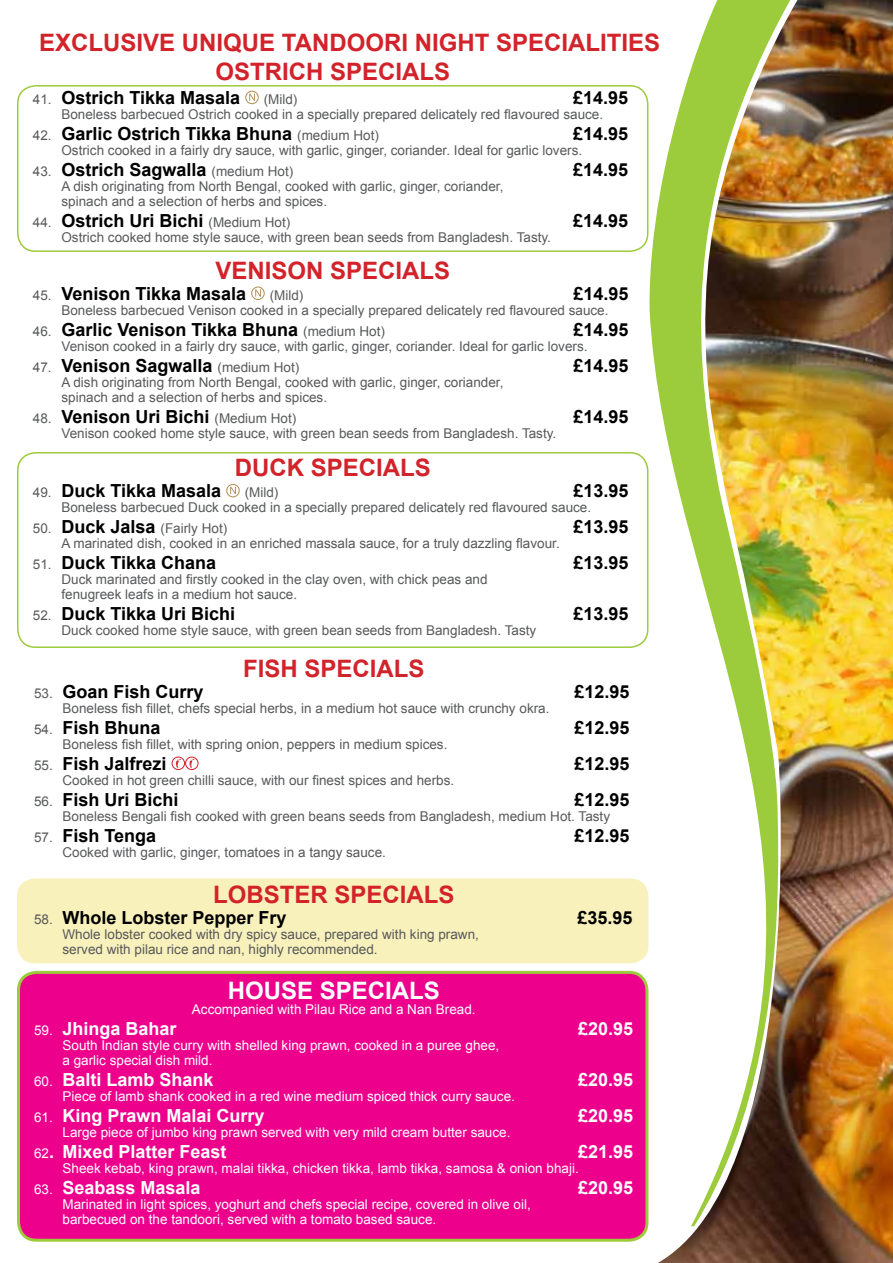
<style>
.page{position:relative;width:893px;height:1263px;background:#fff}
.page>*{position:absolute;margin:0;border:0;box-sizing:border-box;transform-origin:0 0}
.t1{font:700 24px "Arial";color:#d2232a}
.t2{font:700 24px "Arial";color:#fff}
.t3{font:700 18px "Arial";color:#000}
.t4{font:700 18px "Arial";color:#fff}
.t5{font:13.5px/15px "Arial";color:#58595b}
.t6{font:13.5px/15px "Arial";color:#fff}
.s1{font-weight:400;font-size:13.5px;color:#58595b}
.s2{font-weight:700;font-size:18px;color:#000}
.s3{font-weight:400;font-size:13.5px}
</style>
<div class="page">
<svg style="left:648px;top:100px;width:10px;height:1126px"></svg>
<img style="left:658px;top:0;width:235px;height:1263px">
<div style="left:17px;top:85px;width:631px;height:167px;border:2px solid #9ccb3b;border-radius:18px"></div>
<div style="left:226px;top:484px;width:14px;height:13px;border:1px solid #b09052;border-radius:50%"></div>
<svg style="left:230px;top:487px;width:6px;height:7px"></svg>
<div style="left:17px;top:452px;width:631px;height:196px;border:2px solid #9ccb3b;border-radius:18px"></div>
<div style="left:172px;top:756px;width:13px;height:14px;border:1px solid #d2232a;border-radius:50%"></div>
<svg style="left:176px;top:758px;width:5px;height:10px"></svg>
<div style="left:185px;top:756px;width:14px;height:14px;border:1px solid #d2232a;border-radius:50%"></div>
<svg style="left:190px;top:758px;width:5px;height:10px"></svg>
<div style="left:17px;top:878px;width:631px;height:85px;background:#f9f1bb;border-radius:18px"></div>
<div style="left:19px;top:972px;width:628px;height:268px;background:#ec008c;border-radius:18px"></div>
<div style="left:17px;top:971px;width:631px;height:271px;border:3px solid #9ccb3b;border-radius:18px"></div>
<div style="left:251px;top:286px;width:14px;height:14px;border:1px solid #b09052;border-radius:50%"></div>
<svg style="left:255px;top:289px;width:6px;height:8px"></svg>
<div style="left:245px;top:91px;width:14px;height:13px;border:1px solid #b09052;border-radius:50%"></div>
<svg style="left:249px;top:94px;width:6px;height:7px"></svg>
<h1 class="t1" style="left:39px;top:27px;width:96px">Exclusive</h1>
<h1 class="t1" style="left:182px;top:27px;width:130px">Unique Tandoori</h1>
<h1 class="t1" style="left:415px;top:27px;width:112px">Night Specialities</h1>
<h1 class="t1" style="left:215px;top:56px;width:34px">Ostric</h1>
<h1 class="t1" style="left:306px;top:56px;width:56px">h Specials</h1>
<h2 class="t3" style="left:33px;top:86px;width:209px"><span class="s1">41.</span> Ostrich Tikka Masala</h2>
<p class="t5" style="left:264px;top:92px;width:35px">(Mild)</p>
<h2 class="t3" style="left:573px;top:86px;width:57px">£14.95</h2>
<p class="t5" style="left:61px;top:107px;width:543px">Boneless barbecued Ostrich cooked in a specially prepared delicately red flavoured sauce.</p>
<h2 class="t3" style="left:33px;top:122px;width:348px"><span class="s1">42.</span> Garlic Ostrich Tikka Bhuna <span class="s1">(medium Hot)</span></h2>
<h2 class="t3" style="left:573px;top:122px;width:57px">£14.95</h2>
<p class="t5" style="left:61px;top:143px;width:522px">Ostrich cooked in a fairly dry sauce, with garlic, ginger, coriander. Ideal for garlic lovers.</p>
<h2 class="t3" style="left:33px;top:158px;width:262px"><span class="s1">43.</span> Ostrich Sagwalla <span class="s1">(medium Hot)</span></h2>
<h2 class="t3" style="left:573px;top:158px;width:57px">£14.95</h2>
<p class="t5" style="left:61px;top:179px;width:443px">A dish originating from North Bengal, cooked with garlic, ginger, coriander, spinach and a selection of herbs and spices.</p>
<h2 class="t3" style="left:33px;top:209px;width:259px"><span class="s1">44.</span> Ostrich Uri Bichi <span class="s1">(Medium Hot)</span></h2>
<h2 class="t3" style="left:573px;top:209px;width:57px">£14.95</h2>
<p class="t5" style="left:61px;top:230px;width:491px">Ostrich cooked home style sauce, with green bean seeds from Bangladesh. Tasty.</p>
<h1 class="t1" style="left:215px;top:255px;width:32px">Venison</h1>
<h1 class="t1" style="left:330px;top:255px;width:32px">Specials</h1>
<h2 class="t3" style="left:33px;top:282px;width:215px"><span class="s1">45.</span> Venison Tikka Masala</h2>
<p class="t5" style="left:270px;top:288px;width:35px">(Mild)</p>
<h2 class="t3" style="left:573px;top:282px;width:57px">£14.95</h2>
<p class="t5" style="left:61px;top:303px;width:549px">Boneless barbecued Venison cooked in a specially prepared delicately red flavoured sauce.</p>
<h2 class="t3" style="left:33px;top:318px;width:354px"><span class="s1">46.</span> Garlic Venison Tikka Bhuna <span class="s1">(medium Hot)</span></h2>
<h2 class="t3" style="left:573px;top:318px;width:57px">£14.95</h2>
<p class="t5" style="left:61px;top:339px;width:528px">Venison cooked in a fairly dry sauce, with garlic, ginger, coriander. Ideal for garlic lovers.</p>
<h2 class="t3" style="left:33px;top:354px;width:268px"><span class="s1">47.</span> Venison Sagwalla <span class="s1">(medium Hot)</span></h2>
<h2 class="t3" style="left:573px;top:354px;width:57px">£14.95</h2>
<p class="t5" style="left:61px;top:375px;width:443px">A dish originating from North Bengal, cooked with garlic, ginger, coriander, spinach and a selection of herbs and spices.</p>
<h2 class="t3" style="left:33px;top:405px;width:265px"><span class="s1">48.</span> Venison Uri Bichi <span class="s1">(Medium Hot)</span></h2>
<h2 class="t3" style="left:573px;top:405px;width:57px">£14.95</h2>
<p class="t5" style="left:61px;top:426px;width:496px">Venison cooked home style sauce, with green bean seeds from Bangladesh. Tasty.</p>
<h1 class="t1" style="left:235px;top:452px;width:108px">Duck Specials</h1>
<h2 class="t3" style="left:33px;top:479px;width:190px"><span class="s1">49.</span> Duck Tikka Masala</h2>
<p class="t5" style="left:245px;top:485px;width:35px">(Mild)</p>
<h2 class="t3" style="left:573px;top:479px;width:57px">£13.95</h2>
<p class="t5" style="left:61px;top:500px;width:531px">Boneless barbecued Duck cooked in a specially prepared delicately red flavoured sauce.</p>
<p class="t5" style="left:33px;top:521px;width:196px">50. <span class="s2">Duck Jalsa</span> (Fairly Hot)</p>
<h2 class="t3" style="left:573px;top:515px;width:57px">£13.95</h2>
<p class="t5" style="left:61px;top:536px;width:500px">A marinated dish, cooked in an enriched massala sauce, for a truly dazzling flavour.</p>
<h2 class="t3" style="left:33px;top:551px;width:185px"><span class="s1">51.</span> Duck Tikka Chana</h2>
<h2 class="t3" style="left:573px;top:551px;width:57px">£13.95</h2>
<p class="t5" style="left:61px;top:572px;width:428px">Duck marinated and firstly cooked in the clay oven, with chick peas and fenugreek leafs in a medium hot sauce.</p>
<h2 class="t3" style="left:33px;top:602px;width:204px"><span class="s1">52.</span> Duck Tikka Uri Bichi</h2>
<h2 class="t3" style="left:573px;top:602px;width:57px">£13.95</h2>
<p class="t5" style="left:61px;top:623px;width:476px">Duck cooked home style sauce, with green bean seeds from Bangladesh. Tasty</p>
<h1 class="t1" style="left:243px;top:653px;width:93px">Fish Specials</h1>
<h2 class="t3" style="left:34px;top:680px;width:171px"><span class="s1">53.</span> Goan Fish Curry</h2>
<h2 class="t3" style="left:574px;top:680px;width:57px">£12.95</h2>
<p class="t5" style="left:63px;top:701px;width:488px">Boneless fish fillet, chefs special herbs, in a medium hot sauce with crunchy okra.</p>
<h2 class="t3" style="left:34px;top:716px;width:128px"><span class="s1">54.</span> Fish Bhuna</h2>
<h2 class="t3" style="left:574px;top:716px;width:57px">£12.95</h2>
<p class="t5" style="left:63px;top:737px;width:386px">Boneless fish fillet, with spring onion, peppers in medium spices.</p>
<h2 class="t3" style="left:34px;top:752px;width:134px"><span class="s1">55.</span> Fish Jalfrezi</h2>
<h2 class="t3" style="left:574px;top:752px;width:57px">£12.95</h2>
<p class="t5" style="left:63px;top:773px;width:393px">Cooked in hot green chilli sauce, with our finest spices and herbs.</p>
<h2 class="t3" style="left:34px;top:788px;width:146px"><span class="s1">56.</span> Fish Uri Bichi</h2>
<h2 class="t3" style="left:574px;top:788px;width:57px">£12.95</h2>
<p class="t5" style="left:63px;top:809px;width:549px">Boneless Bengali fish cooked with green beans seeds from Bangladesh, medium Hot. Tasty</p>
<h2 class="t3" style="left:34px;top:824px;width:124px"><span class="s1">57.</span> Fish Tenga</h2>
<h2 class="t3" style="left:574px;top:824px;width:57px">£12.95</h2>
<p class="t5" style="left:63px;top:845px;width:325px">Cooked with garlic, ginger, tomatoes in a tangy sauce.</p>
<h1 class="t1" style="left:213px;top:879px;width:68px">Lobster</h1>
<h1 class="t1" style="left:334px;top:879px;width:32px">Specials</h1>
<h2 class="t3" style="left:34px;top:906px;width:254px"><span class="s1">58.</span> Whole Lobster Pepper Fry</h2>
<h2 class="t3" style="left:577px;top:906px;width:57px">£35.95</h2>
<p class="t5" style="left:63px;top:927px;width:418px">Whole lobster cooked with dry spicy sauce, prepared with king prawn, served with pilau rice and nan, highly recommended.</p>
<h1 class="t2" style="left:228px;top:974px;width:124px">House Specials</h1>
<p class="t6" style="left:192px;top:1002px;width:285px">Accompanied with Pilau Rice and a Nan Bread.</p>
<h2 class="t4" style="left:34px;top:1017px;width:144px"><span class="s3">59.</span> Jhinga Bahar</h2>
<h2 class="t4" style="left:578px;top:1017px;width:57px">£20.95</h2>
<p class="t6" style="left:63px;top:1038px;width:438px">South Indian style curry with shelled king prawn, cooked in a puree ghee, a garlic special dish mild.</p>
<h2 class="t4" style="left:34px;top:1068px;width:181px"><span class="s3">60.</span> Balti Lamb Shank</h2>
<h2 class="t4" style="left:578px;top:1068px;width:57px">£20.95</h2>
<p class="t6" style="left:63px;top:1089px;width:454px">Piece of lamb shank cooked in a red wine medium spiced thick curry sauce.</p>
<h2 class="t4" style="left:34px;top:1104px;width:232px"><span class="s3">61.</span> King Prawn Malai Curry</h2>
<h2 class="t4" style="left:578px;top:1104px;width:57px">£20.95</h2>
<p class="t6" style="left:63px;top:1125px;width:449px">Large piece of jumbo king prawn served with very mild cream butter sauce.</p>
<h2 class="t4" style="left:34px;top:1140px;width:194px"><span class="s3">62</span>. Mixed Platter Feast</h2>
<h2 class="t4" style="left:578px;top:1140px;width:57px">£21.95</h2>
<p class="t6" style="left:63px;top:1161px;width:518px">Sheek kebab, king prawn, malai tikka, chicken tikka, lamb tikka, samosa &amp; onion bhaji.</p>
<h2 class="t4" style="left:34px;top:1176px;width:168px"><span class="s3">63.</span> Seabass Masala</h2>
<h2 class="t4" style="left:578px;top:1176px;width:57px">£20.95</h2>
<p class="t6" style="left:63px;top:1197px;width:470px">Marinated in light spices, yoghurt and chefs special recipe, covered in olive oil, barbecued on the tandoori, served with a tomato based sauce.</p>
</div>
